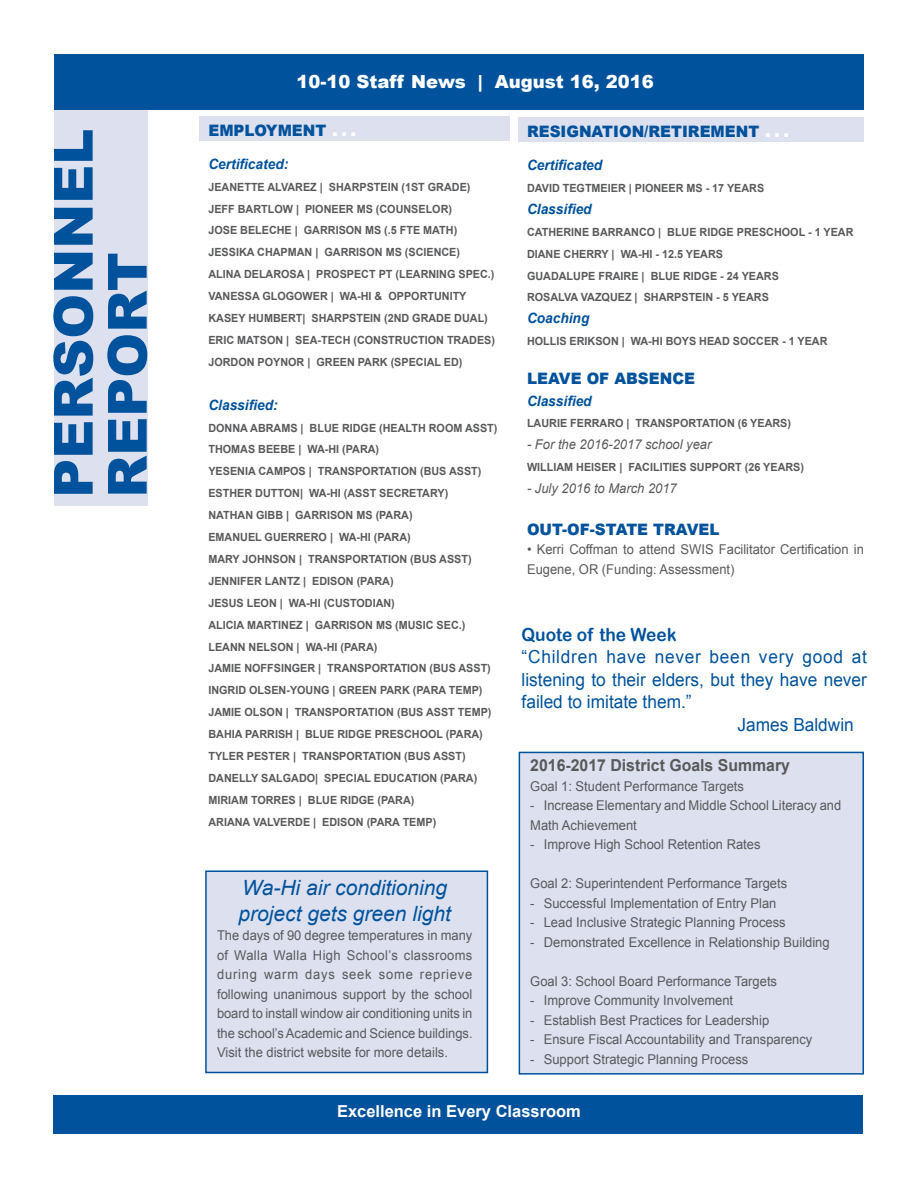
<style>
.page{position:relative;width:918px;height:1188px;background:#fff}
.page>*{position:absolute;margin:0;border:0;box-sizing:border-box;transform-origin:0 0}
.t1{font:900 54px/54px "Arial";color:#00529c}
.t2{font:italic 21px/25.2px "Arial";color:#00529c}
.t3{font:18px "Arial";color:#00529c;scale:.96 1}
.t4{font:18px "Arial";letter-spacing:.045em;color:#00529c;scale:.96 1}
.t5{font:900 18px "Arial";color:#fff}
.t6{font:18px "Arial Rounded MT Bold";color:#00529c;scale:.96 1}
.t7{font:900 18px "Arial";color:#fff;scale:.96 1}
.t8{font:700 16.5px "Arial";color:#58595b;scale:.96 1}
.t9{font:700 16.5px "Arial";color:#fff}
.t10{font:900 15.75px "Arial";color:#00529c;scale:.96 1}
.t11{font:italic 700 14.25px "Arial";color:#00529c;scale:.96 1}
.t12{font:13.5px/19.5px "Arial";color:#58595b;scale:.96 1}
.t13{font:italic 13.5px "Arial";color:#58595b;scale:.96 1}
.t14{font:700 11.25px/21.9px "Arial";color:#58595b;scale:.96 1}
.s1{font-size:18px;color:#fff}
.s2{font-size:15.75px;color:#00529c}
</style>
<div class="page">
<div style="left:54px;top:110px;width:94px;height:396px;background:#dde1ef"></div>
<div style="left:53px;top:1095px;width:810px;height:39px;background:#00529c"></div>
<div style="left:54px;top:54px;width:810px;height:56px;background:#00529c"></div>
<div style="left:200px;top:117px;width:310px;height:24px;background:#dde1ef"></div>
<div style="left:519px;top:752px;width:345px;height:323px;background:#dde1ef;border:2px solid #00529c"></div>
<div style="left:519px;top:117px;width:345px;height:25px;background:#dde1ef"></div>
<div style="left:205px;top:870px;width:283px;height:203px;background:#dde1ef;border:2px solid #00529c"></div>
<h1 class="t1" style="left:45px;top:498px;width:370px;rotate:-90deg">PERSONNEL<br>REPORT</h1>
<h3 class="t5" style="left:297px;top:69px;width:359px">10-10 STAFF NEWS | AUGUST 16, 2016</h3>
<h3 class="t10" style="left:208px;top:119px;width:156px">EMPLOYMENT <span class="s1">. . .</span></h3>
<p class="t11" style="left:208px;top:154px;width:85px">Certificated:</p>
<p class="t14" style="left:208px;top:176px;width:274px">JEANETTE ALVAREZ | SHARPSTEIN (1ST GRADE)<br>JEFF BARTLOW | PIONEER MS (COUNSELOR)<br>JOSE BELECHE | GARRISON MS (.5 FTE</p>
<p class="t14" style="left:208px;top:220px;width:299px;text-indent:215px">MATH)<br>JESSIKA C HAPMAN | GARRISON MS (SCIENC E)<br>ALINA DELAROSA | PROSPECT PT (LEARNING SPEC.)<br>VANESSA GLOGOWER | WA-HI &amp; OPP</p>
<p class="t14" style="left:208px;top:286px;width:300px;text-indent:203px">ORTUNITY KASEY HUMBERT| SHARPSTEIN (2ND GRADE DUAL)<br>ERIC MATSON | SEA-TEC H (CONSTRUCTION TRADES)<br>JORDON POYNOR | GREEN PARK (SPECIAL ED)</p>
<p class="t11" style="left:208px;top:395px;width:74px">Classified:</p>
<p class="t14" style="left:208px;top:417px;width:303px">DONNA ABRAMS | BLUE RIDGE (HEALTH ROOM ASST)<br>THOMAS BEEBE | WA-HI (PARA)<br>YESENIA CAMPOS | TRANSPORTATION (BUS ASST)<br>ESTHER DUTTON| WA-HI (ASST SEC RETARY)<br>NATHAN GIBB | GARRISON MS (PARA)<br>EMANUEL GUERRERO | WA-HI (PARA)<br>MARY JOHNSON | TRANSPORTATION (BUS ASST)<br>JENNIFER LANTZ | EDISON (PARA)<br>JESUS LEON | WA-HI (CUSTODIAN)<br>ALICIA MARTINEZ | GARRISON MS (MUSIC SEC.)<br>LEANN NELSON | WA-HI (PARA)<br>JAMIE NOFFSINGER | TRANSPORTATION (BUS ASST)<br>INGRID OLSEN-YOUNG | GREEN PARK (PARA TEMP)<br>JAMIE OLSON | TRANSPORTATION (BUS ASST TEMP)<br>BAHIA PARRISH | BLUE RIDGE PRESC HOOL (PARA)<br>TYLER PESTER | TRANSPORTATION (BUS ASST)<br>DANELLY SALGADO| SPEC IAL EDUCATION (PARA)<br>MIRIAM TORRES | BLUE RIDGE (PARA)<br>ARIANA VALVERDE | EDISON (PARA TEMP)</p>
<h2 class="t2" style="left:239px;top:876px;width:214px">Wa-Hi air conditioning project gets green light</h2>
<p class="t12" style="left:217px;top:926px;width:268px;text-align:justify">The days of 90 degree temperatures in many of Walla Walla High School’s classrooms during warm days seek some reprieve following unanimous support by the school board to install window air conditioning units in the school’s Academic and Science buildings.<br>Visit the district website for more details.</p>
<h3 class="t10" style="left:527px;top:120px;width:13px">RES</h3>
<h3 class="t10" style="left:561px;top:120px;width:146px">IGNATION/RETIREME</h3>
<h3 class="t7" style="left:736px;top:118px;width:57px"><span class="s2">NT</span> ...</h3>
<p class="t11" style="left:527px;top:156px;width:80px">Certificated</p>
<p class="t14" style="left:527px;top:177px;width:249px">DAVID TEGTMEIER | PIONEER MS - 17 YEARS</p>
<p class="t11" style="left:527px;top:199px;width:69px">Classified</p>
<p class="t14" style="left:527px;top:221px;width:342px">CATHERINE BARRANCO | BLUE RIDGE PRESC HOOL - 1 YEAR DIANE C HERRY | WA-HI - 12.5 YEARS<br>GUADALUPE FRAIRE | BLUE RIDGE - 24 YEARS<br>ROSALVA VAZQUEZ | SHARPSTEIN - 5 YEARS</p>
<p class="t11" style="left:527px;top:309px;width:66px">Coaching</p>
<p class="t14" style="left:527px;top:331px;width:314px">HOLLIS ERIKSON | WA-HI BOYS HEAD SOCC ER - 1 YEAR</p>
<h3 class="t10" style="left:527px;top:367px;width:104px">LEAVE OF ABSE</h3>
<h3 class="t10" style="left:660px;top:367px;width:69px">NCE <span class="s1">...</span></h3>
<p class="t11" style="left:527px;top:391px;width:69px">Classified</p>
<p class="t14" style="left:527px;top:413px;width:277px">LAURIE FERRARO | TRANSPORTATION (6 YEARS)</p>
<p class="t13" style="left:527px;top:436px;width:194px">- For the 2016-2017 school year</p>
<p class="t14" style="left:527px;top:457px;width:290px">WILLIAM HEISER | FACILITIES SUPPORT (26 YEARS)</p>
<p class="t13" style="left:527px;top:480px;width:158px">- July 2016 to March 2017</p>
<h3 class="t10" style="left:527px;top:517px;width:233px">OUT-OF-STATE TRAVEL <span class="s1">. . .</span></h3>
<p class="t12" style="left:527px;top:540px;width:352px">• Kerri Coffman to attend SWIS Facilitator Certification in<br>Eugene, OR (Funding: Assessment)</p>
<h3 class="t6" style="left:522px;top:624px;width:163px">Quote of the Week</h3>
<h3 class="t4" style="left:522px;top:645px;width:361px">“Children have never been very good at</h3>
<h3 class="t3" style="left:522px;top:668px;width:361px">listening to their elders, but they have never</h3>
<h3 class="t3" style="left:522px;top:690px;width:179px">failed to imitate them.”</h3>
<h3 class="t3" style="left:738px;top:713px;width:123px">James Baldwin</h3>
<h3 class="t8" style="left:530px;top:754px;width:272px">2016-2017 DISTRICT GOALS SUMMARY</h3>
<p class="t12" style="left:530px;top:776px;width:224px">Goal 1: Student Performance Targets</p>
<p class="t12" style="left:530px;top:796px;width:326px">- Increase Elementary and Middle School Literacy and<br>Math Achievement</p>
<p class="t12" style="left:530px;top:835px;width:241px">- Improve High School Retention Rates</p>
<p class="t12" style="left:530px;top:874px;width:269px">Goal 2: Superintendent Performance Targets</p>
<p class="t12" style="left:530px;top:893px;width:258px">- Successful Implementation of Entry Plan</p>
<p class="t12" style="left:530px;top:913px;width:268px">- Lead Inclusive Strategic Planning Process</p>
<p class="t12" style="left:530px;top:932px;width:313px">- Demonstrated Excellence in Relationship Building</p>
<p class="t12" style="left:530px;top:971px;width:259px">Goal 3: School Board Performance Targets</p>
<p class="t12" style="left:530px;top:991px;width:213px">- Improve Community Involvement</p>
<p class="t12" style="left:530px;top:1010px;width:250px">- Establish Best Practices for Leadership</p>
<p class="t12" style="left:530px;top:1030px;width:295px">- Ensure Fiscal Accountability and Transparency</p>
<p class="t12" style="left:530px;top:1049px;width:229px">- Support Strategic Planning Process</p>
<h3 class="t9" style="left:337px;top:1100px;width:245px">EXCELLENCE IN EVERY CLASSROOM</h3>
</div>
